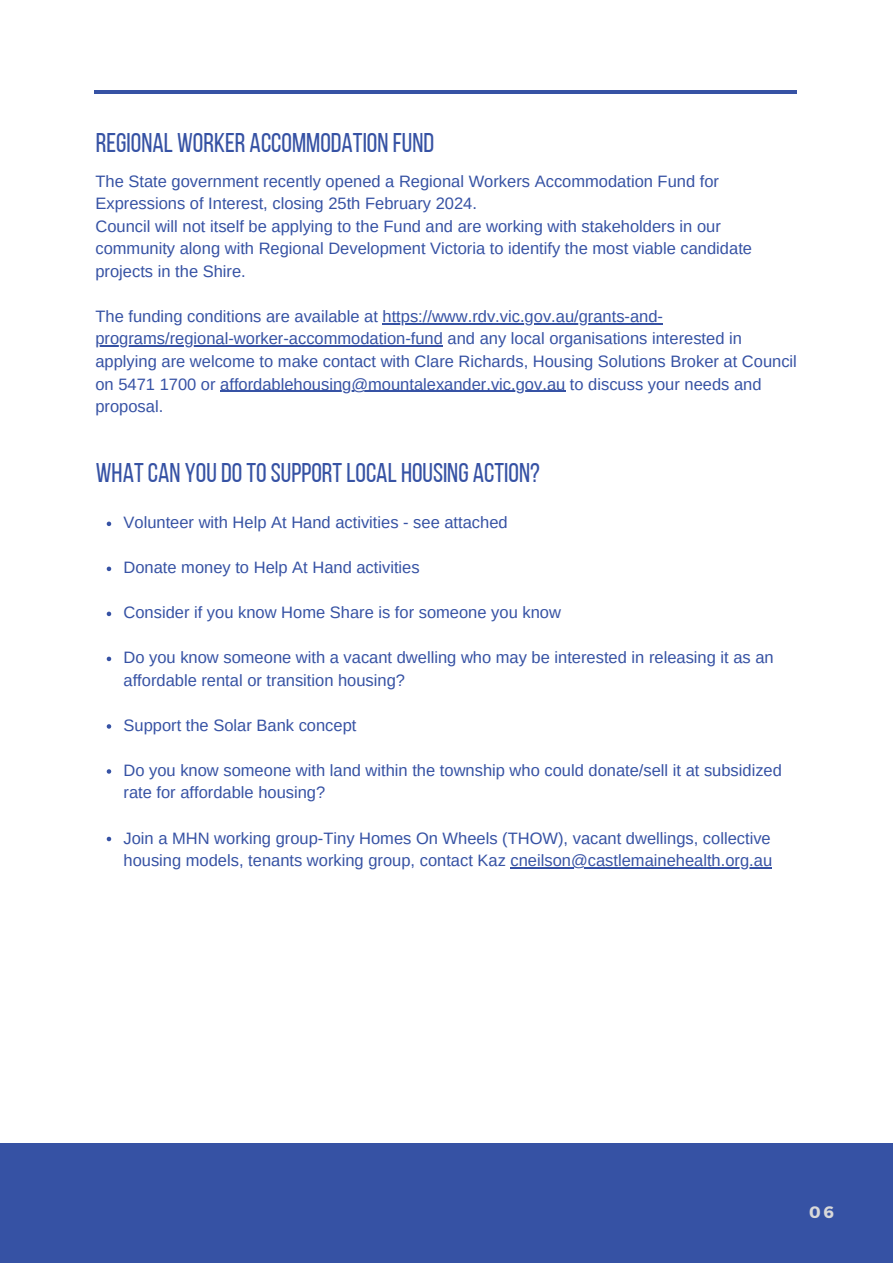
<style>
.page{position:relative;width:893px;height:1264px;background:#fff}
.page>*{position:absolute;margin:0;border:0;box-sizing:border-box;transform-origin:0 0}
.t1{font:27px "Bebas Neue";color:#3652a4}
.t2{font:16.5px/22.5px "Arimo";color:#3652a4}
.t3{font:700 16.5px "Montserrat";color:#d9d9d9}
</style>
<div class="page">
<hr style="left:94px;top:90px;width:702px;height:3px;background:#3652a4">
<div style="left:0;top:1143px;width:892px;height:120px;background:#3652a4"></div>
<hr style="left:382px;top:323px;width:281px;height:1px;background:#3652a4">
<hr style="left:95px;top:345px;width:348px;height:2px;background:#3652a4">
<hr style="left:220px;top:390px;width:345px;height:2px;background:#3652a4">
<svg style="left:107px;top:521px;width:4px;height:5px"></svg>
<svg style="left:107px;top:566px;width:4px;height:5px"></svg>
<svg style="left:107px;top:611px;width:4px;height:5px"></svg>
<svg style="left:107px;top:656px;width:4px;height:5px"></svg>
<svg style="left:107px;top:724px;width:4px;height:4px"></svg>
<svg style="left:107px;top:769px;width:4px;height:4px"></svg>
<svg style="left:107px;top:836px;width:4px;height:5px"></svg>
<hr style="left:510px;top:867px;width:262px;height:1px;background:#3652a4">
<h1 class="t1" style="left:96px;top:131px;width:339px">REGIONAL WORKER ACCOMMODATION FUND</h1>
<p class="t2" style="left:95px;top:170px;width:658px">The State government recently opened a Regional Workers Accommodation Fund for Expressions of Interest, closing 25th February 2024.<br>Council will not itself be applying to the Fund and are working with stakeholders in our community along with Regional Development Victoria to identify the most viable candidate projects in the Shire.</p>
<p class="t2" style="left:95px;top:305px;width:703px">The funding conditions are available at https://www.rdv.vic.gov.au/grants-and&shy;programs/regional-worker-accommodation-fund and any local organisations interested in applying are welcome to make contact with Clare Richards, Housing Solutions Broker at Council on 5471 1700 or affordablehousing@mountalexander.vic.gov.au to discuss your needs and proposal.</p>
<h1 class="t1" style="left:96px;top:462px;width:445px">WHATCAN YOUDOTOSUPPORTLOCAL HOUSING ACTION?</h1>
<p class="t2" style="left:123px;top:511px;width:386px">Volunteer with Help At Hand activities - see attached</p>
<p class="t2" style="left:123px;top:556px;width:298px">Donate money to Help At Hand activities</p>
<p class="t2" style="left:123px;top:601px;width:439px">Consider if you know Home Share is for someone you know</p>
<p class="t2" style="left:123px;top:646px;width:651px">Do you know someone with a vacant dwelling who may be interested in releasing it as an affordable rental or transition housing?</p>
<p class="t2" style="left:123px;top:714px;width:234px">Support the Solar Bank concept</p>
<p class="t2" style="left:123px;top:759px;width:660px">Do you know someone with land within the township who could donate/sell it at subsidized rate for affordable housing?</p>
<p class="t2" style="left:123px;top:826px;width:650px">Join a MHN working group-Tiny Homes On Wheels (THOW), vacant dwellings, collective housing models, tenants working group, contact Kaz cneilson@castlemainehealth.org.au</p>
<p class="t3" style="left:809px;top:1201px;width:26px">06</p>
</div>
